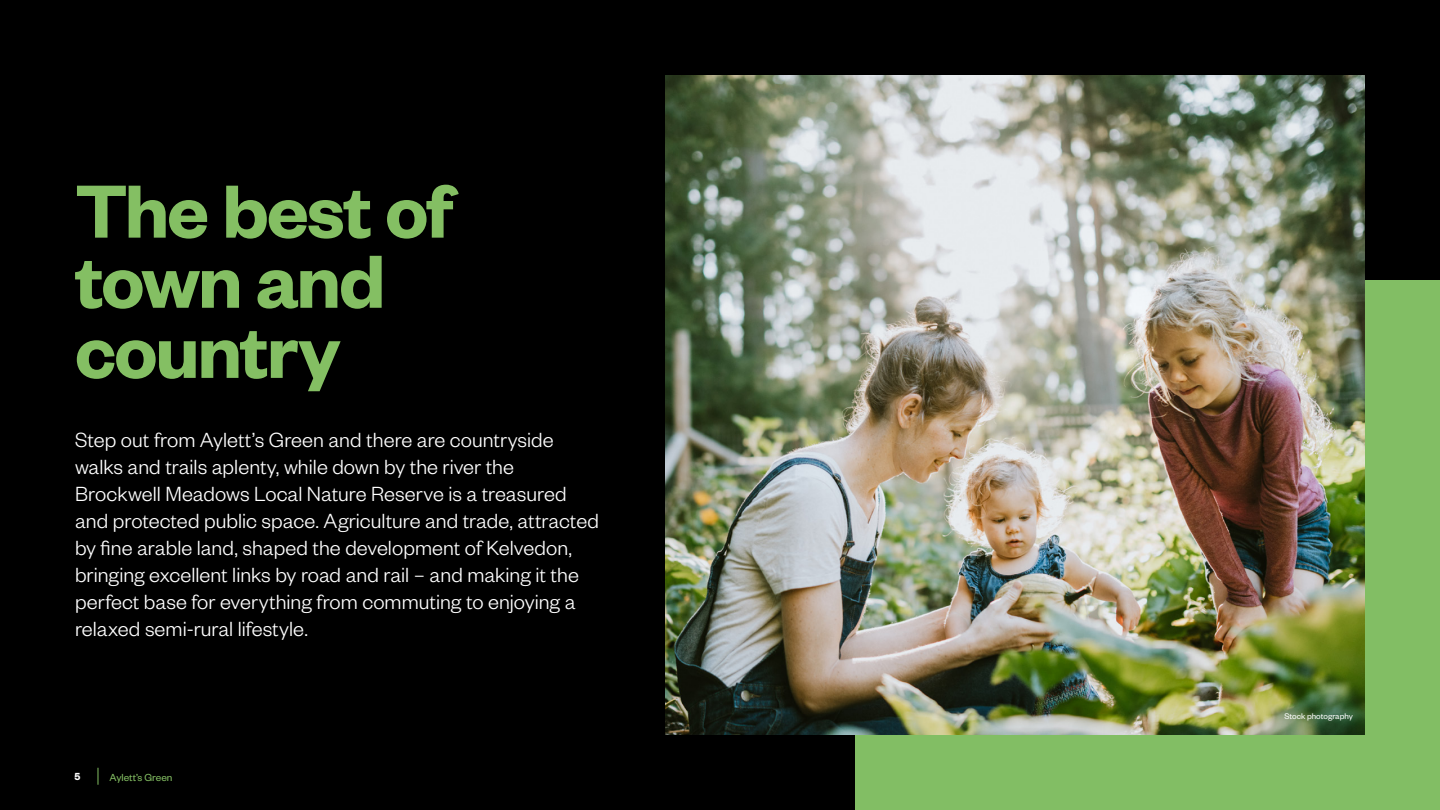
<style>
.page{position:relative;width:1440px;height:810px;background:#000}
.page>*{position:absolute;margin:0;border:0;box-sizing:border-box;transform-origin:0 0}
.t1{font:82.5px/70.1px "Founders Grotesk Sm Bd";letter-spacing:-.025em;color:#84bf63}
.t2{font:300 22.5px/27px "Founders Grotesk";color:#fff}
.t3{font:11.25px "Founders Grotesk";color:#84bf63}
.t4{font:11.25px "Founders Grotesk Sm Bd";color:#fff}
.t5{font:9px "Founders Grotesk";color:#fff}
</style>
<div class="page">
<svg style="left:98px;top:768px;width:1px;height:17px"></svg>
<div style="left:855px;top:280px;width:585px;height:530px;background:#82be64"></div>
<img style="left:665px;top:75px;width:700px;height:660px">
<h1 class="t1" style="left:75px;top:172px;width:379px">The best of town and country</h1>
<p class="t2" style="left:75px;top:425px;width:525px">Step out from Aylett’s Green and there are countryside walks and trails aplenty, while down by the river the Brockwell Meadows Local Nature Reserve is a treasured and protected public space. Agriculture and trade, attracted by fine arable land, shaped the development of Kelvedon, bringing excellent links by road and rail – and making it the perfect base for everything from commuting to enjoying a relaxed semi-rural lifestyle.</p>
<p class="t4" style="left:74px;top:770px;width:7px">5</p>
<p class="t3" style="left:110px;top:770px;width:64px">Aylett’s Green</p>
<p class="t5" style="left:1284px;top:711px;width:70px">Stock photography</p>
</div>
